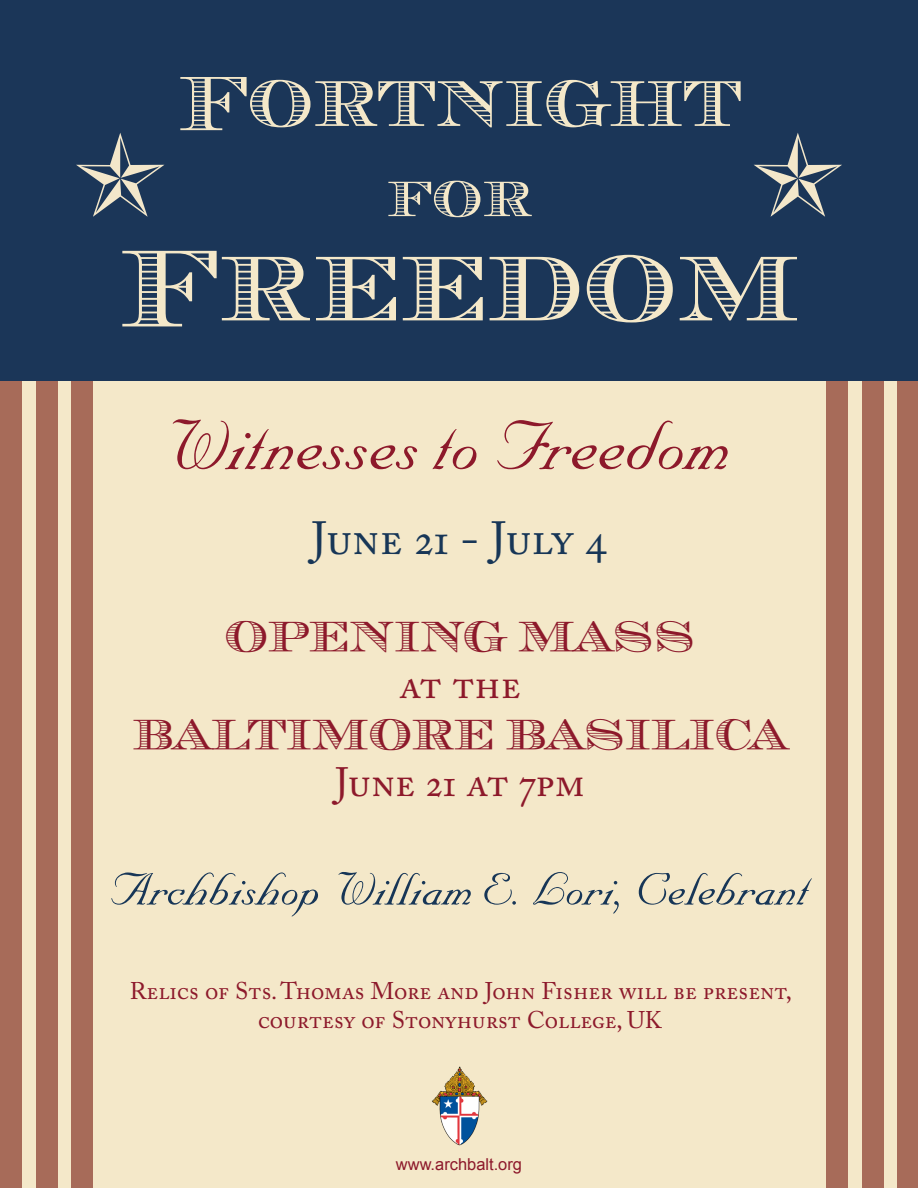
<style>
.page{position:relative;width:918px;height:1188px;background:#fff}
.page>*{position:absolute;margin:0;border:0;box-sizing:border-box;transform-origin:0 0}
.t1{font:104.25px "Chevalier Str DCD";color:#f4e8c9}
.t2{font:82.5px "Nuptial Script";color:#8d192b}
.t3{font:73.35px "Chevalier Str DCD";color:#f4e8c9}
.t4{font:56.4px "Chevalier Str DCD";color:#f4e8c9}
.t5{font:54px "Nuptial Script";color:#173657}
.t6{font:46.2px "Adobe Caslon Regular SC";color:#173657}
.t7{font:40.65px "Chevalier Str DCD";color:#8d192b}
.t8{font:40.65px "Adobe Caslon Regular SC";color:#8d192b}
.t9{font:24px "Adobe Caslon Regular SC";color:#8d192b}
.t10{font:16.5px "Arial";color:#8d192b}
</style>
<div class="page">
<div style="left:1px;top:366px;width:917px;height:822px;background:#f4e8c9"></div>
<div style="left:862px;top:352px;width:21px;height:836px;background:#a76b59"></div>
<div style="left:897px;top:368px;width:21px;height:820px;background:#a76b59"></div>
<div style="left:826px;top:352px;width:22px;height:836px;background:#a76b59"></div>
<div style="left:36px;top:352px;width:22px;height:836px;background:#a76b59"></div>
<div style="left:71px;top:367px;width:22px;height:821px;background:#a76b59"></div>
<div style="left:1px;top:352px;width:21px;height:836px;background:#a76b59"></div>
<div style="left:1px;top:0;width:917px;height:380px;background:#1b3658"></div>
<svg style="left:76px;top:133px;width:88px;height:84px"></svg>
<img style="left:432px;top:1066px;width:56px;height:80px">
<svg style="left:754px;top:133px;width:88px;height:84px"></svg>
<p class="t3" style="left:178px;top:55px;width:564px">Fortnight</p>
<p class="t4" style="left:387px;top:162px;width:147px">for</p>
<p class="t1" style="left:119px;top:220px;width:682px">Freedom</p>
<p class="t2" style="left:173px;top:400px;width:560px">Witnesses to Freedom</p>
<p class="t6" style="left:312px;top:511px;width:297px">June 21 - July 4</p>
<p class="t7" style="left:225px;top:610px;width:472px">OPENING MASS</p>
<p class="t8" style="left:399px;top:660px;width:123px">at the</p>
<p class="t7" style="left:133px;top:708px;width:657px">BALTIMORE BASILICA</p>
<p class="t8" style="left:335px;top:758px;width:251px">June 21 at 7pm</p>
<p class="t5" style="left:111px;top:859px;width:700px">Archbishop William E. Lori, Celebrant</p>
<p class="t9" style="left:130px;top:977px;width:663px">Relics of Sts. Thomas More and John Fisher will be present,</p>
<p class="t9" style="left:258px;top:1006px;width:405px">courtesy of Stonyhurst College, UK</p>
<p class="t10" style="left:396px;top:1154px;width:128px">www.archbalt.org</p>
</div>
